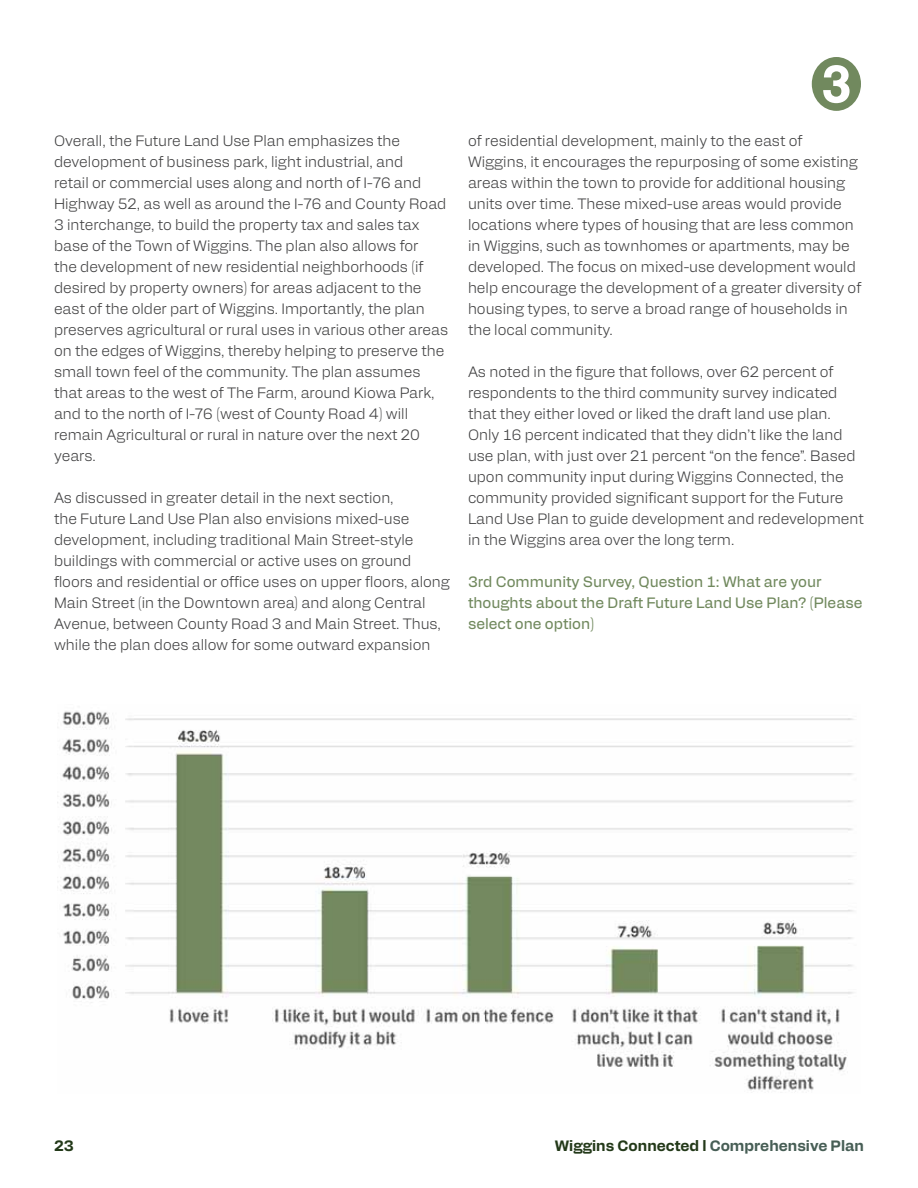
<style>
.page{position:relative;width:918px;height:1188px;background:#fff}
.page>*{position:absolute;margin:0;border:0;box-sizing:border-box;transform-origin:0 0}
.t1{font:700 55.5px "Nimbus San";color:#fff}
.t2{font:300 15px/21px "Alfabet";color:#404041}
.t3{font:15px/21px "Alfabet";color:#71895e}
.t4{font:700 15px "Alfabet";color:#233919}
.s1{color:#475e55}
</style>
<div class="page">
<div style="left:810px;top:55px;width:53px;height:57px;background:#71895e;border-radius:50%"></div>
<div style="left:809px;top:54px;width:55px;height:60px;border:3px solid #fff;border-radius:50%"></div>
<img style="left:57px;top:711px;width:797px;height:381px">
<p class="t2" style="left:54px;top:131px;width:396px">Overall, the Future Land Use Plan emphasizes the development of business park, light industrial, and<br>retail or commercial uses along and north of I-76 and Highway 52, as well as around the I-76 and County Road 3 interchange, to build the property tax and sales tax base of the Town of Wiggins. The plan also allows for<br>the development of new residential neighborhoods (if desired by property owners) for areas adjacent to the east of the older part of Wiggins. Importantly, the plan preserves agricultural or rural uses in various other areas on the edges of Wiggins, thereby helping to preserve the small town feel of the community. The plan assumes that areas to the west of The Farm, around Kiowa Park, and to the north of I-76 (west of County Road 4) will remain Agricultural or rural in nature over the next 20 years.</p>
<p class="t2" style="left:54px;top:488px;width:397px">As discussed in greater detail in the next section,<br>the Future Land Use Plan also envisions mixed-use development, including traditional Main Street-style buildings with commercial or active uses on ground floors and residential or office uses on upper floors, along Main Street (in the Downtown area) and along Central Avenue, between County Road 3 and Main Street. Thus, while the plan does allow for some outward expansion</p>
<h1 class="t1" style="left:821px;top:65px;width:33px">3</h1>
<p class="t2" style="left:468px;top:131px;width:395px">of residential development, mainly to the east of Wiggins, it encourages the repurposing of some existing areas within the town to provide for additional housing units over time. These mixed-use areas would provide locations where types of housing that are less common in Wiggins, such as townhomes or apartments, may be developed. The focus on mixed-use development would help encourage the development of a greater diversity of housing types, to serve a broad range of households in the local community.</p>
<p class="t2" style="left:468px;top:362px;width:397px">As noted in the figure that follows, over 62 percent of respondents to the third community survey indicated that they either loved or liked the draft land use plan.<br>Only 16 percent indicated that they didn’t like the land use plan, with just over 21 percent “on the fence”. Based upon community input during Wiggins Connected, the community provided significant support for the Future Land Use Plan to guide development and redevelopment in the Wiggins area over the long term.</p>
<p class="t3" style="left:468px;top:573px;width:396px">3rd Community Survey, Question 1: What are your thoughts about the Draft Future Land Use Plan? (Please select one option)</p>
<p class="t4" style="left:54px;top:1140px;width:21px">23</p>
<p class="t4" style="left:555px;top:1140px;width:311px">Wiggins Connected l <span class="s1">Comprehensive Plan</span></p>
</div>
